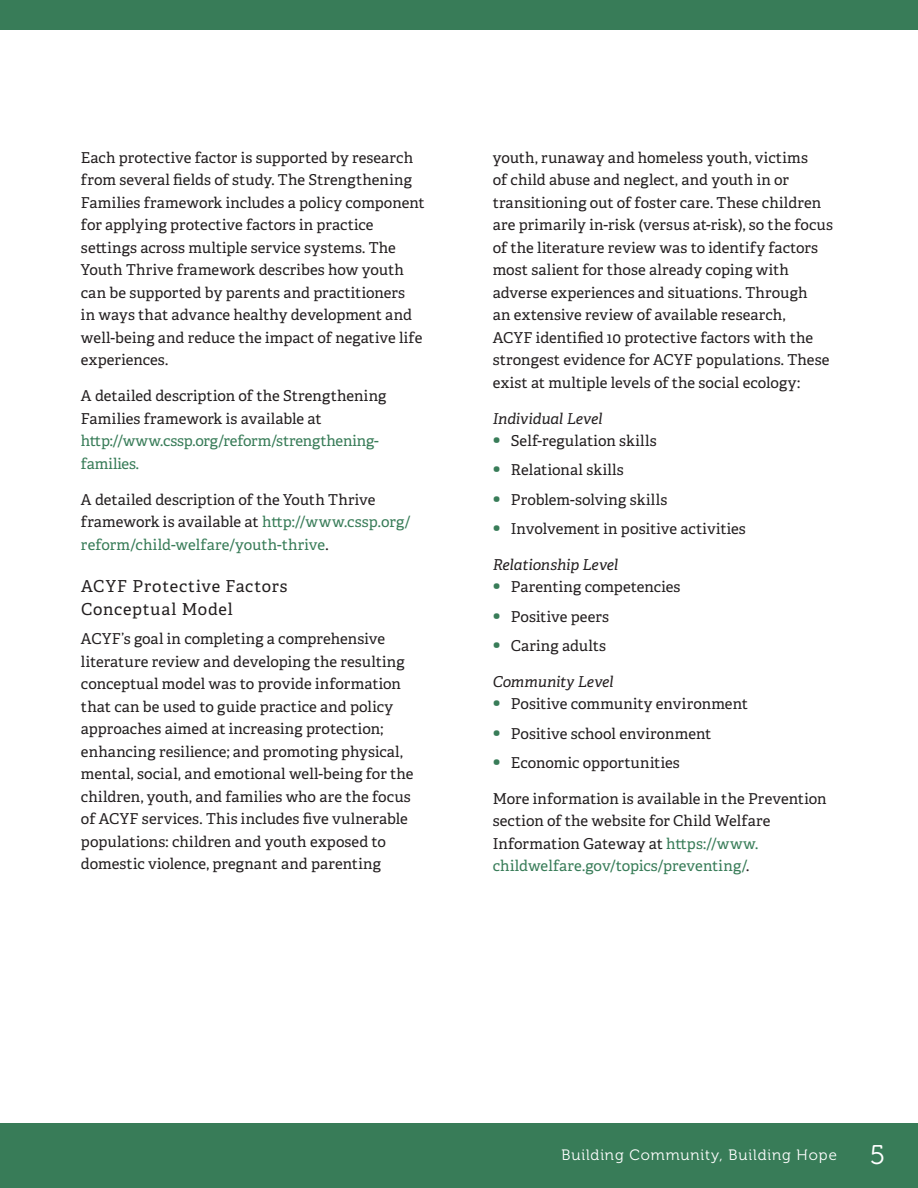
<style>
.page{position:relative;width:918px;height:1188px;background:#fff}
.page>*{position:absolute;margin:0;border:0;box-sizing:border-box;transform-origin:0 0}
.t1{font:16.5px/22.5px "Adelle PE";letter-spacing:.045em;color:#231f20}
.t2{font:15px/22.5px "Adelle PE";letter-spacing:.005em;color:#231f20}
.t3{font:15px/22.5px "Adelle PE";letter-spacing:-.01em;color:#387c58}
.t4{font:italic 15px "Adelle PE";letter-spacing:-.01em;color:#231f20}
.t5{font:15px "Museo 300";letter-spacing:.06em;color:#fff}
.s1{color:#387c58}
.s2{font-size:21px;color:#387c58}
.s3{font-size:27px}
</style>
<div class="page">
<div style="left:1px;top:1123px;width:917px;height:65px;background:#387c58"></div>
<hr style="left:0;top:1123px;width:1px;height:65px;background:#387c58">
<div style="left:1px;top:0;width:917px;height:29px;background:#387c58"></div>
<svg style="left:0;top:0;width:1px;height:29px"></svg>
<p class="t2" style="left:81px;top:145px;width:345px">Each protective factor is supported by research from several fields of study. The Strengthening Families framework includes a policy component for applying protective factors in practice settings across multiple service systems. The Youth Thrive framework describes how youth can be supported by parents and practitioners<br>in ways that advance healthy development and well-being and reduce the impact of negative life experiences.</p>
<p class="t2" style="left:81px;top:384px;width:307px">A detailed description of the Strengthening<br>Families framework is available at</p>
<p class="t3" style="left:81px;top:429px;width:299px">http://www.cssp.org/reform/strengthening&shy;families.</p>
<p class="t2" style="left:81px;top:487px;width:331px">A detailed description of the Youth Thrive framework is available at <span class="s1">http://www.cssp.org/ reform/child-welfare/youth-thrive</span>.</p>
<h4 class="t1" style="left:81px;top:574px;width:208px">ACYF Protective Factors<br>Conceptual Model</h4>
<p class="t2" style="left:81px;top:627px;width:334px">ACYF’s goal in completing a comprehensive literature review and developing the resulting conceptual model was to provide information that can be used to guide practice and policy approaches aimed at increasing protection; enhancing resilience; and promoting physical, mental, social, and emotional well-being for the children, youth, and families who are the focus of ACYF services. This includes five vulnerable populations: children and youth exposed to domestic violence, pregnant and parenting</p>
<p class="t2" style="left:493px;top:145px;width:342px">youth, runaway and homeless youth, victims<br>of child abuse and neglect, and youth in or transitioning out of foster care. These children are primarily in-risk (versus at-risk), so the focus of the literature review was to identify factors most salient for those already coping with adverse experiences and situations. Through<br>an extensive review of available research,<br>ACYF identified 10 protective factors with the strongest evidence for ACYF populations. These exist at multiple levels of the social ecology:</p>
<p class="t4" style="left:493px;top:407px;width:111px">Individual Level</p>
<p class="t2" style="left:493px;top:429px;width:165px"><span class="s2">•</span> Self-regulation skills</p>
<p class="t2" style="left:493px;top:458px;width:133px"><span class="s2">•</span> Relational skills</p>
<p class="t2" style="left:493px;top:487px;width:176px"><span class="s2">•</span> Problem-solving skills</p>
<p class="t2" style="left:493px;top:517px;width:255px"><span class="s2">•</span> Involvement in positive activities</p>
<p class="t4" style="left:493px;top:554px;width:127px">Relationship Level</p>
<p class="t2" style="left:493px;top:575px;width:189px"><span class="s2">•</span> Parenting competencies</p>
<p class="t2" style="left:493px;top:604px;width:118px"><span class="s2">•</span> Positive peers</p>
<p class="t2" style="left:493px;top:634px;width:115px"><span class="s2">•</span> Caring adults</p>
<p class="t4" style="left:493px;top:671px;width:122px">Community Level</p>
<p class="t2" style="left:493px;top:692px;width:257px"><span class="s2">•</span> Positive community environment</p>
<p class="t2" style="left:493px;top:721px;width:220px"><span class="s2">•</span> Positive school environment</p>
<p class="t2" style="left:493px;top:751px;width:189px"><span class="s2">•</span> Economic opportunities</p>
<p class="t2" style="left:493px;top:787px;width:335px">More information is available in the Prevention section of the website for Child Welfare Information Gateway at <span class="s1">https://www. childwelfare.gov/topics/preventing/</span>.</p>
<p class="t5" style="left:561px;top:1146px;width:325px">Building Community, Building Hope <span class="s3">5</span></p>
</div>
